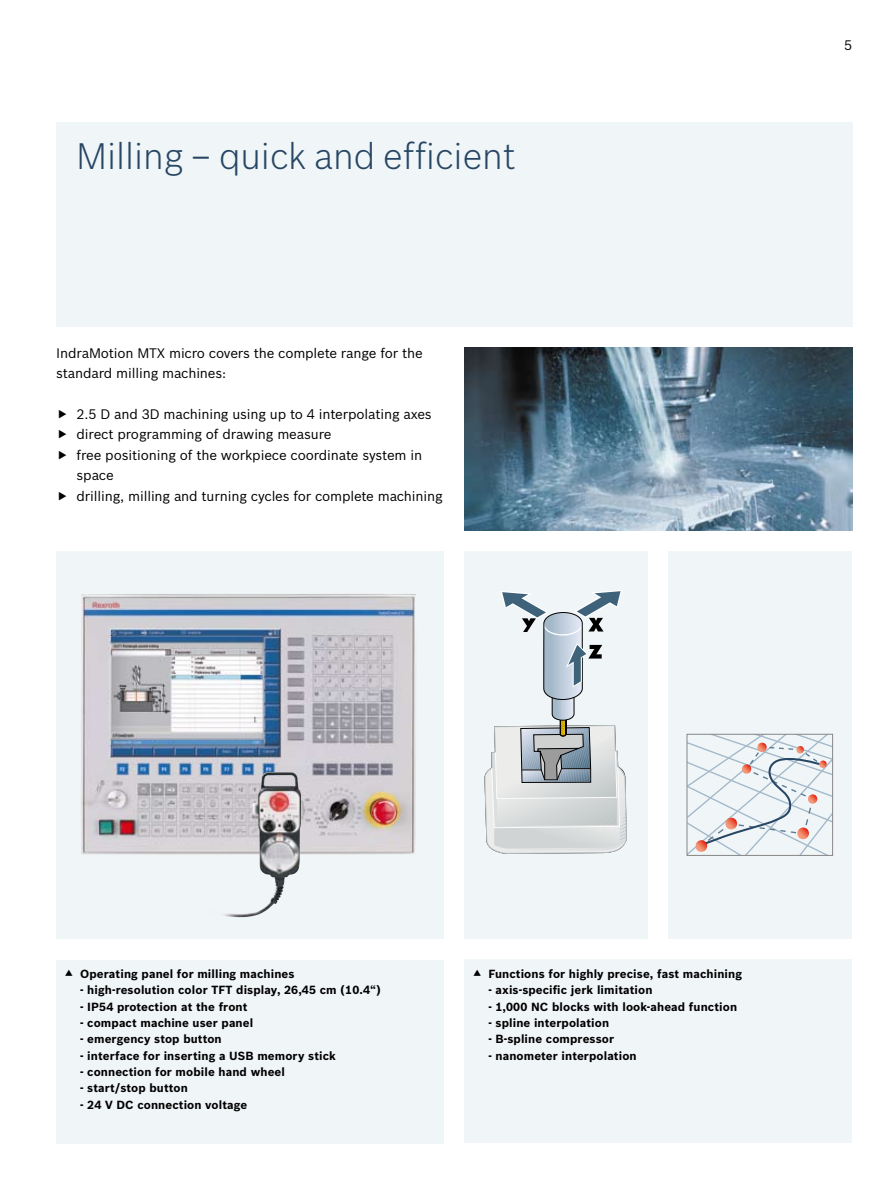
<style>
.page{position:relative;width:893px;height:1191px;background:#fff}
.page>*{position:absolute;margin:0;border:0;box-sizing:border-box;transform-origin:0 0}
.t1{font:300 36px "Bosch Sans";color:#264664}
.t2{font:13.5px/20.4px "Bosch Sans";letter-spacing:-.01em;color:#000}
.t3{font:700 11.55px "Bosch Sans";letter-spacing:.01em;color:#000}
</style>
<div class="page">
<div style="left:668px;top:551px;width:184px;height:388px;background:#f0f5f7"></div>
<div style="left:464px;top:551px;width:184px;height:388px;background:#f0f5f7"></div>
<svg style="left:484px;top:590px;width:143px;height:264px"></svg>
<img style="left:464px;top:347px;width:388px;height:184px">
<div style="left:464px;top:959px;width:388px;height:184px;background:#f0f5f7"></div>
<div style="left:56px;top:122px;width:796px;height:205px;background:#f0f5f7"></div>
<div style="left:56px;top:551px;width:388px;height:388px;background:#f0f5f7"></div>
<img style="left:81px;top:594px;width:335px;height:260px">
<div style="left:56px;top:959px;width:388px;height:184px;background:#f0f5f7"></div>
<img style="left:252px;top:772px;width:38px;height:129px">
<svg style="left:686px;top:733px;width:148px;height:123px"></svg>
<div style="left:687px;top:734px;width:146px;height:121px;border:1px solid #878786"></div>
<h1 class="t1" style="left:77px;top:134px;width:441px">Milling – quick and efficient</h1>
<p class="t2" style="left:56px;top:342px;width:368px">IndraMotion MTX micro covers the complete range for the standard milling machines:</p>
<p class="t2" style="left:77px;top:403px;width:368px">2.5 D and 3D machining using up to 4 interpolating axes direct programming of drawing measure<br>free positioning of the workpiece coordinate system in space<br>drilling, milling and turning cycles for complete machining</p>
<p class="t2" style="left:844px;top:35px;width:10px">5</p>
<p class="t3" style="left:80px;top:966px;width:216px">Operating panel for milling machines</p>
<p class="t3" style="left:80px;top:983px;width:302px">- high-resolution color TFT display, 26,45 cm (10.4“)</p>
<p class="t3" style="left:80px;top:999px;width:169px">- IP54 protection at the front</p>
<p class="t3" style="left:80px;top:1015px;width:175px">- compact machine user panel</p>
<p class="t3" style="left:80px;top:1032px;width:143px">- emergency stop button</p>
<p class="t3" style="left:80px;top:1048px;width:257px">- interface for inserting a USB memory stick</p>
<p class="t3" style="left:80px;top:1064px;width:206px">- connection for mobile hand wheel</p>
<p class="t3" style="left:80px;top:1081px;width:109px">- start/stop button</p>
<p class="t3" style="left:80px;top:1097px;width:169px">- 24 V DC connection voltage</p>
<p class="t3" style="left:488px;top:966px;width:255px">Functions for highly precise, fast machining</p>
<p class="t3" style="left:488px;top:983px;width:166px">- axis-specific jerk limitation</p>
<p class="t3" style="left:488px;top:999px;width:250px">- 1,000 NC blocks with look-ahead function</p>
<p class="t3" style="left:488px;top:1015px;width:122px">- spline interpolation</p>
<p class="t3" style="left:488px;top:1032px;width:127px">- B-spline compressor</p>
<p class="t3" style="left:488px;top:1048px;width:150px">- nanometer interpolation</p>
</div>
